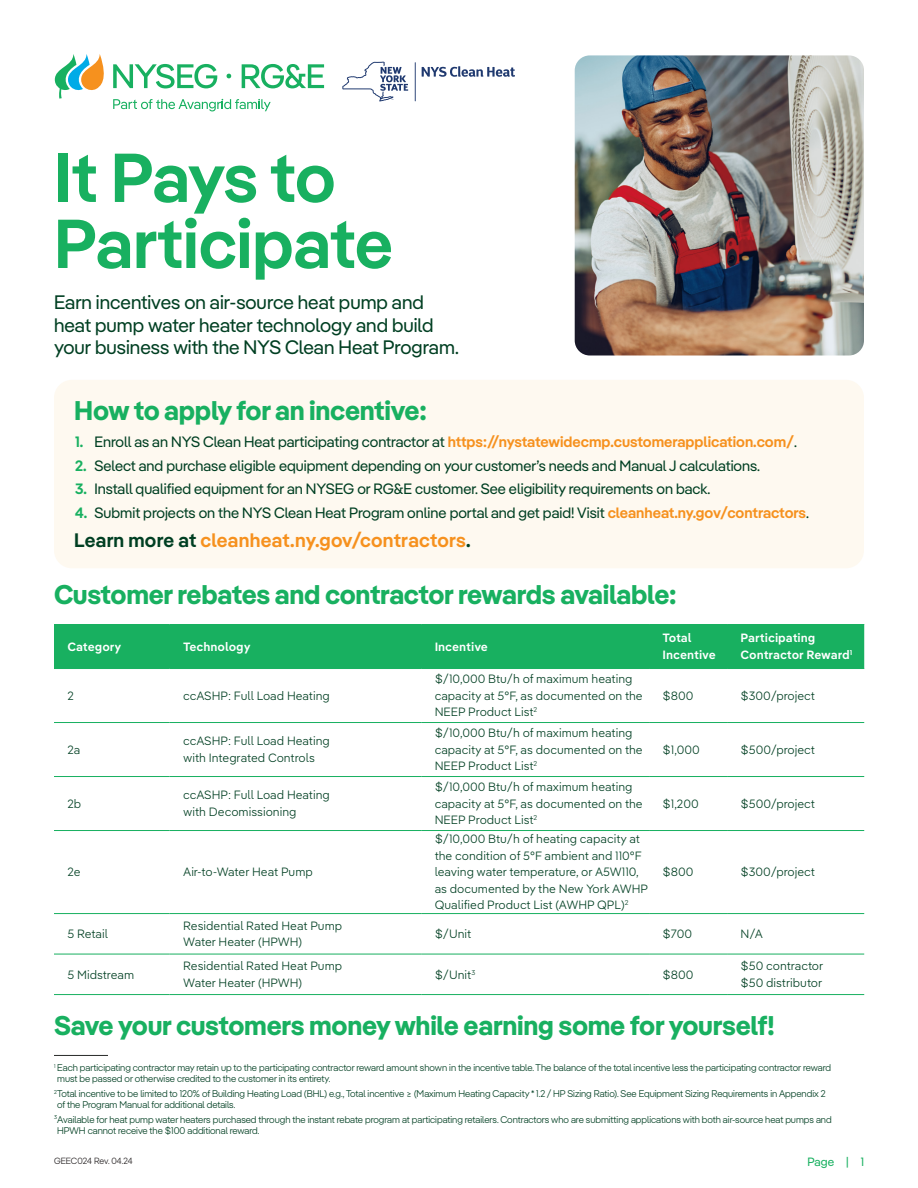
<style>
.page{position:relative;width:918px;height:1188px;background:#fff}
.page>*{position:absolute;margin:0;border:0;box-sizing:border-box;transform-origin:0 0}
.t1{font:700 69px/66px "Iber Pangea Sm";color:#18b060}
.t2{font:700 27px "Iber Pangea";letter-spacing:-.01em;color:#18b060}
.t3{font:19.5px/22.5px "Iber Pangea";color:#003f22}
.t4{font:700 19.5px "Iber Pangea Sm";letter-spacing:.01em;color:#f6911e}
.t5{font:15px "Iber Pangea";color:#003f22}
.t6{font:300 12px/16.5px "Iber Pangea Text";color:#003f22}
.t7{font:700 12px/16.5px "Iber Pangea Text Sm";color:#fff}
.t8{font:12px "Iber Pangea";color:#18b060}
.t9{font:300 9.75px/11.2px "Iber Pangea";color:#003f22}
.t10{font:300 9px "Iber Pangea";color:#231f20}
.s1{font-family:"Iber Pangea Sm";font-weight:700;color:#18b060}
.s2{font-family:"Iber Pangea Sm";font-weight:700;color:#f6911e}
.s3{color:#003f22}
</style>
<div class="page">
<img style="left:575px;top:55px;width:289px;height:301px">
<div style="left:54px;top:380px;width:810px;height:188px;background:#fef9f0;border-radius:18px"></div>
<div style="left:54px;top:625px;width:810px;height:43px;background:#18b060"></div>
<hr style="left:54px;top:624px;width:116px;height:1px;background:#18b060">
<hr style="left:170px;top:624px;width:251px;height:1px;background:#18b060">
<hr style="left:421px;top:624px;width:228px;height:1px;background:#18b060">
<hr style="left:649px;top:624px;width:78px;height:1px;background:#18b060">
<hr style="left:727px;top:624px;width:137px;height:1px;background:#18b060">
<hr style="left:54px;top:668px;width:116px;height:1px;background:#18b060">
<hr style="left:170px;top:668px;width:251px;height:1px;background:#18b060">
<hr style="left:421px;top:668px;width:228px;height:1px;background:#18b060">
<hr style="left:649px;top:668px;width:78px;height:1px;background:#18b060">
<hr style="left:727px;top:668px;width:137px;height:1px;background:#18b060">
<hr style="left:54px;top:722px;width:116px;height:1px;background:#18b060">
<hr style="left:170px;top:722px;width:251px;height:1px;background:#18b060">
<hr style="left:421px;top:722px;width:228px;height:1px;background:#18b060">
<hr style="left:649px;top:722px;width:78px;height:1px;background:#18b060">
<hr style="left:727px;top:722px;width:137px;height:1px;background:#18b060">
<hr style="left:54px;top:776px;width:116px;height:1px;background:#18b060">
<hr style="left:170px;top:776px;width:251px;height:1px;background:#18b060">
<hr style="left:421px;top:776px;width:228px;height:1px;background:#18b060">
<hr style="left:649px;top:776px;width:78px;height:1px;background:#18b060">
<hr style="left:727px;top:776px;width:137px;height:1px;background:#18b060">
<hr style="left:54px;top:830px;width:116px;height:1px;background:#18b060">
<hr style="left:170px;top:830px;width:251px;height:1px;background:#18b060">
<hr style="left:421px;top:830px;width:228px;height:1px;background:#18b060">
<hr style="left:649px;top:830px;width:78px;height:1px;background:#18b060">
<hr style="left:727px;top:830px;width:137px;height:1px;background:#18b060">
<hr style="left:54px;top:913px;width:116px;height:1px;background:#18b060">
<hr style="left:170px;top:913px;width:251px;height:1px;background:#18b060">
<hr style="left:421px;top:913px;width:228px;height:1px;background:#18b060">
<hr style="left:649px;top:913px;width:78px;height:1px;background:#18b060">
<hr style="left:727px;top:913px;width:137px;height:1px;background:#18b060">
<hr style="left:54px;top:954px;width:116px;height:1px;background:#18b060">
<hr style="left:170px;top:954px;width:251px;height:1px;background:#18b060">
<hr style="left:421px;top:954px;width:228px;height:1px;background:#18b060">
<hr style="left:649px;top:954px;width:78px;height:1px;background:#18b060">
<hr style="left:727px;top:954px;width:137px;height:1px;background:#18b060">
<hr style="left:54px;top:994px;width:116px;height:1px;background:#18b060">
<hr style="left:170px;top:994px;width:251px;height:1px;background:#18b060">
<hr style="left:421px;top:994px;width:228px;height:1px;background:#18b060">
<hr style="left:649px;top:994px;width:78px;height:1px;background:#18b060">
<hr style="left:727px;top:994px;width:137px;height:1px;background:#18b060">
<hr style="left:54px;top:1055px;width:54px;height:1px;background:#272928">
<svg style="left:342px;top:62px;width:66px;height:39px"></svg>
<hr style="left:415px;top:62px;width:1px;height:39px;background:#1f396f">
<svg style="left:422px;top:66px;width:93px;height:11px"></svg>
<svg style="left:55px;top:54px;width:269px;height:57px"></svg>
<h1 class="t1" style="left:54px;top:142px;width:340px">It Pays to<br>Participate</h1>
<h3 class="t3" style="left:54px;top:290px;width:406px">Earn incentives on air-source heat pump and heat pump water heater technology and build your business with the NYS Clean Heat Program.</h3>
<h2 class="t2" style="left:74px;top:391px;width:354px">How to apply for an incentive:</h2>
<p class="t5" style="left:75px;top:431px;width:724px"><span class="s1">1.</span> Enroll as an NYS Clean Heat participating contractor at <span class="s2">https://nystatewidecmp.customerapplication.com/</span>.</p>
<p class="t5" style="left:75px;top:455px;width:687px"><span class="s1">2.</span> Select and purchase eligible equipment depending on your customer’s needs and Manual J calculations.</p>
<p class="t5" style="left:75px;top:479px;width:637px"><span class="s1">3.</span> Install qualified equipment for an NYSEG or RG&amp;E customer. See eligibility requirements on back.</p>
<p class="t5" style="left:75px;top:502px;width:736px"><span class="s1">4.</span> Submit projects on the NYS Clean Heat Program online portal and get paid! Visit <span class="s2">cleanheat.ny.gov/contractors</span>.</p>
<h3 class="t4" style="left:74px;top:526px;width:398px"><span class="s3">Learn more at</span> cleanheat.ny.gov/contractors<span class="s3">.</span></h3>
<h2 class="t2" style="left:54px;top:575px;width:624px">Customer rebates and contractor rewards available:</h2>
<p class="t7" style="left:68px;top:638px;width:55px">Category</p>
<p class="t7" style="left:183px;top:638px;width:69px">Technology</p>
<p class="t7" style="left:435px;top:638px;width:55px">Incentive</p>
<p class="t7" style="left:663px;top:629px;width:55px">Total<br>Incentive</p>
<p class="t7" style="left:741px;top:629px;width:113px">Participating<br>Contractor Reward<sup>1</sup></p>
<p class="t6" style="left:68px;top:687px;width:8px">2</p>
<p class="t6" style="left:183px;top:687px;width:148px">ccASHP: Full Load Heating</p>
<p class="t6" style="left:435px;top:670px;width:210px">$/10,000 Btu/h of maximum heating capacity at 5°F, as documented on the<br>NEEP Product List<sup>2</sup></p>
<p class="t6" style="left:663px;top:687px;width:32px">$800</p>
<p class="t6" style="left:741px;top:687px;width:76px">$300/project</p>
<p class="t6" style="left:68px;top:741px;width:14px">2a</p>
<p class="t6" style="left:183px;top:732px;width:148px">ccASHP: Full Load Heating with Integrated Controls</p>
<p class="t6" style="left:435px;top:724px;width:210px">$/10,000 Btu/h of maximum heating capacity at 5°F, as documented on the<br>NEEP Product List<sup>2</sup></p>
<p class="t6" style="left:68px;top:795px;width:15px">2b</p>
<p class="t6" style="left:183px;top:786px;width:148px">ccASHP: Full Load Heating with Decomissioning</p>
<p class="t6" style="left:435px;top:778px;width:210px">$/10,000 Btu/h of maximum heating capacity at 5°F, as documented on the<br>NEEP Product List<sup>2</sup></p>
<p class="t6" style="left:68px;top:863px;width:15px">2e</p>
<p class="t6" style="left:183px;top:863px;width:131px">Air-to-Water Heat Pump</p>
<p class="t6" style="left:435px;top:830px;width:215px">$/10,000 Btu/h of heating capacity at the condition of 5°F ambient and 110°F leaving water temperature, or A5W110, as documented by the New York AWHP Qualified Product List (AWHP QPL)<sup>2</sup></p>
<p class="t6" style="left:663px;top:741px;width:39px">$1,000</p>
<p class="t6" style="left:741px;top:741px;width:76px">$500/project</p>
<p class="t6" style="left:663px;top:795px;width:38px">$1,200</p>
<p class="t6" style="left:741px;top:795px;width:76px">$500/project</p>
<p class="t6" style="left:663px;top:863px;width:32px">$800</p>
<p class="t6" style="left:741px;top:863px;width:76px">$300/project</p>
<p class="t6" style="left:68px;top:925px;width:42px">5 Retail</p>
<p class="t6" style="left:183px;top:917px;width:161px">Residential Rated Heat Pump<br>Water Heater (HPWH)</p>
<p class="t6" style="left:435px;top:925px;width:38px">$/Unit</p>
<p class="t6" style="left:663px;top:925px;width:31px">$700</p>
<p class="t6" style="left:741px;top:925px;width:24px">N/A</p>
<p class="t6" style="left:68px;top:965px;width:68px">5 Midstream</p>
<p class="t6" style="left:183px;top:957px;width:161px">Residential Rated Heat Pump<br>Water Heater (HPWH)</p>
<p class="t6" style="left:435px;top:965px;width:42px">$/Unit<sup>3</sup></p>
<p class="t6" style="left:663px;top:965px;width:32px">$800</p>
<p class="t6" style="left:741px;top:957px;width:84px">$50 contractor $50 distributor</p>
<h2 class="t2" style="left:54px;top:1005px;width:722px">Save your customers money while earning some for yourself!</h2>
<p class="t9" style="left:57px;top:1062px;width:775px;text-indent:-3px"><sup>1</sup> Each participating contractor may retain up to the participating contractor reward amount shown in the incentive table. The balance of the total incentive less the participating contractor reward must be passed or otherwise credited to the customer in its entirety.</p>
<p class="t9" style="left:57px;top:1087px;width:770px;text-indent:-3px"><sup>2</sup>Total incentive to be limited to 120% of Building Heating Load (BHL) e.g., Total incentive ≥ (Maximum Heating Capacity * 1.2 / HP Sizing Ratio). See Equipment Sizing Requirements in Appendix 2 of the Program Manual for additional details.</p>
<p class="t9" style="left:57px;top:1113px;width:776px;text-indent:-3px"><sup>3</sup>Available for heat pump water heaters purchased through the instant rebate program at participating retailers. Contractors who are submitting applications with both air-source heat pumps and<br>HPWH cannot receive the $100 additional reward.</p>
<p class="t10" style="left:54px;top:1155px;width:80px">GEEC024 Rev. 04.24</p>
<p class="t8" style="left:808px;top:1153px;width:58px">Page | 1</p>
</div>
